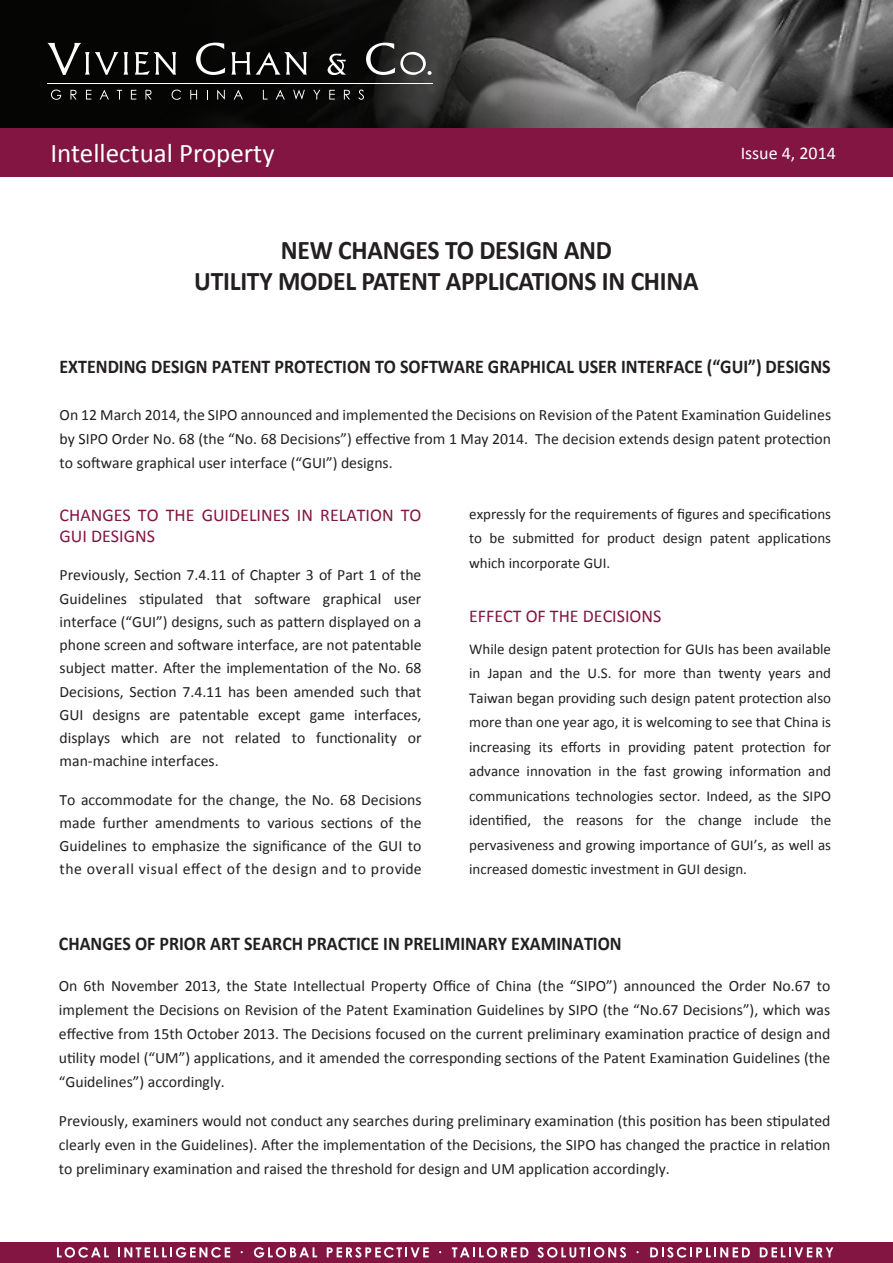
<style>
.page{position:relative;width:893px;height:1263px;background:#fff}
.page>*{position:absolute;margin:0;border:0;box-sizing:border-box;transform-origin:0 0}
.t1{font:700 27px/31.5px "Calibri";letter-spacing:-.01em;color:#231f20;text-align:center;scale:.95 1}
.t2{font:27px "Calibri";color:#fff}
.t3{font:700 19.5px "Calibri";color:#231f20;scale:.92 1}
.t4{font:18px/20.7px "Calibri";color:#821542}
.t5{font:18px "Calibri";color:#fff}
.t6{font:15.75px/23.2px "Calibri";color:#231f20;text-align:justify}
.t7{font:15px/24.5px "Calibri";color:#231f20;text-align:justify}
</style>
<div class="page">
<img style="left:780px;top:0;width:113px;height:128px">
<svg style="left:0;top:0;width:780px;height:128px"></svg>
<svg style="left:47px;top:43px;width:81px;height:32px"></svg>
<svg style="left:196px;top:43px;width:29px;height:32px"></svg>
<svg style="left:366px;top:43px;width:66px;height:32px"></svg>
<svg style="left:328px;top:54px;width:18px;height:21px"></svg>
<svg style="left:135px;top:52px;width:41px;height:23px"></svg>
<svg style="left:231px;top:52px;width:76px;height:23px"></svg>
<svg style="left:51px;top:90px;width:10px;height:10px"></svg>
<svg style="left:70px;top:90px;width:7px;height:10px"></svg>
<svg style="left:86px;top:90px;width:5px;height:10px"></svg>
<svg style="left:100px;top:90px;width:9px;height:10px"></svg>
<svg style="left:117px;top:90px;width:5px;height:10px"></svg>
<svg style="left:131px;top:90px;width:5px;height:10px"></svg>
<svg style="left:145px;top:90px;width:7px;height:10px"></svg>
<svg style="left:172px;top:90px;width:9px;height:10px"></svg>
<svg style="left:190px;top:90px;width:7px;height:10px"></svg>
<svg style="left:217px;top:90px;width:8px;height:10px"></svg>
<svg style="left:234px;top:90px;width:9px;height:10px"></svg>
<svg style="left:263px;top:90px;width:5px;height:10px"></svg>
<svg style="left:276px;top:90px;width:9px;height:10px"></svg>
<svg style="left:293px;top:90px;width:12px;height:10px"></svg>
<svg style="left:313px;top:90px;width:7px;height:10px"></svg>
<svg style="left:329px;top:90px;width:6px;height:10px"></svg>
<svg style="left:344px;top:90px;width:6px;height:10px"></svg>
<svg style="left:358px;top:90px;width:6px;height:10px"></svg>
<hr style="left:47px;top:83px;width:386px;height:1px;background:#fff">
<div style="left:0;top:128px;width:893px;height:49px;background:#821542"></div>
<div style="left:0;top:1242px;width:893px;height:21px;background:#821542"></div>
<svg style="left:57px;top:1247px;width:52px;height:10px"></svg>
<svg style="left:118px;top:1247px;width:112px;height:10px"></svg>
<svg style="left:254px;top:1247px;width:63px;height:10px"></svg>
<svg style="left:327px;top:1247px;width:102px;height:10px"></svg>
<svg style="left:452px;top:1247px;width:76px;height:10px"></svg>
<svg style="left:537px;top:1247px;width:89px;height:10px"></svg>
<svg style="left:650px;top:1247px;width:100px;height:10px"></svg>
<svg style="left:760px;top:1247px;width:73px;height:10px"></svg>
<h1 class="t2" style="left:50px;top:135px;width:226px">Intellectual Property</h1>
<p class="t5" style="left:741px;top:141px;width:97px">Issue 4, 2014</p>
<h1 class="t1" style="left:194px;top:234px;width:532px">NEW CHANGES TO DESIGN AND<br>UTILITY MODEL PATENT APPLICATIONS IN CHINA</h1>
<p class="t3" style="left:60px;top:354px;width:840px">EXTENDING DESIGN PATENT PROTECTION TO SOFTWARE GRAPHICAL USER INTERFACE (“GUI”) DESIGNS</p>
<p class="t6" style="left:60px;top:403px;width:773px;line-height:24px">On 12 March 2014, the SIPO announced and implemented the Decisions on Revision of the Patent Examination Guidelines by SIPO Order No. 68 (the “No. 68 Decisions”) effective from 1 May 2014. The decision extends design patent protection to software graphical user interface (“GUI”) designs.</p>
<p class="t4" style="left:60px;top:505px;width:363px">CHANGES TO THE GUIDELINES IN RELATION TO<br>GUI DESIGNS</p>
<p class="t6" style="left:60px;top:564px;width:363px">Previously, Section 7.4.11 of Chapter 3 of Part 1 of the Guidelines stipulated that software graphical user interface (“GUI”) designs, such as pattern displayed on a phone screen and software interface, are not patentable subject matter. After the implementation of the No. 68<br>Decisions, Section 7.4.11 has been amended such that GUI designs are patentable except game interfaces, displays which are not related to functionality or man-machine interfaces.</p>
<p class="t6" style="left:60px;top:788px;width:364px">To accommodate for the change, the No. 68 Decisions made further amendments to various sections of the Guidelines to emphasize the significance of the GUI to the overall visual effect of the design and to provide</p>
<p class="t7" style="left:469px;top:502px;width:363px">expressly for the requirements of figures and specifications to be submitted for product design patent applications which incorporate GUI.</p>
<p class="t4" style="left:469px;top:605px;width:194px">EFFECT OF THE DECISIONS</p>
<p class="t7" style="left:469px;top:636px;width:363px">While design patent protection for GUIs has been available in Japan and the U.S. for more than twenty years and Taiwan began providing such design patent protection also more than one year ago, it is welcoming to see that China is increasing its efforts in providing patent protection for advance innovation in the fast growing information and communications technologies sector. Indeed, as the SIPO identified, the reasons for the change include the pervasiveness and growing importance of GUI’s, as well as increased domestic investment in GUI design.</p>
<p class="t3" style="left:59px;top:931px;width:613px">CHANGES OF PRIOR ART SEARCH PRACTICE IN PRELIMINARY EXAMINATION</p>
<p class="t6" style="left:59px;top:973px;width:773px;line-height:24px">On 6th November 2013, the State Intellectual Property Office of China (the “SIPO”) announced the Order No.67 to implement the Decisions on Revision of the Patent Examination Guidelines by SIPO (the “No.67 Decisions”), which was effective from 15th October 2013. The Decisions focused on the current preliminary examination practice of design and utility model (“UM”) applications, and it amended the corresponding sections of the Patent Examination Guidelines (the “Guidelines”) accordingly.</p>
<p class="t6" style="left:59px;top:1108px;width:773px;line-height:24px">Previously, examiners would not conduct any searches during preliminary examination (this position has been stipulated clearly even in the Guidelines). After the implementation of the Decisions, the SIPO has changed the practice in relation to preliminary examination and raised the threshold for design and UM application accordingly.</p>
</div>
